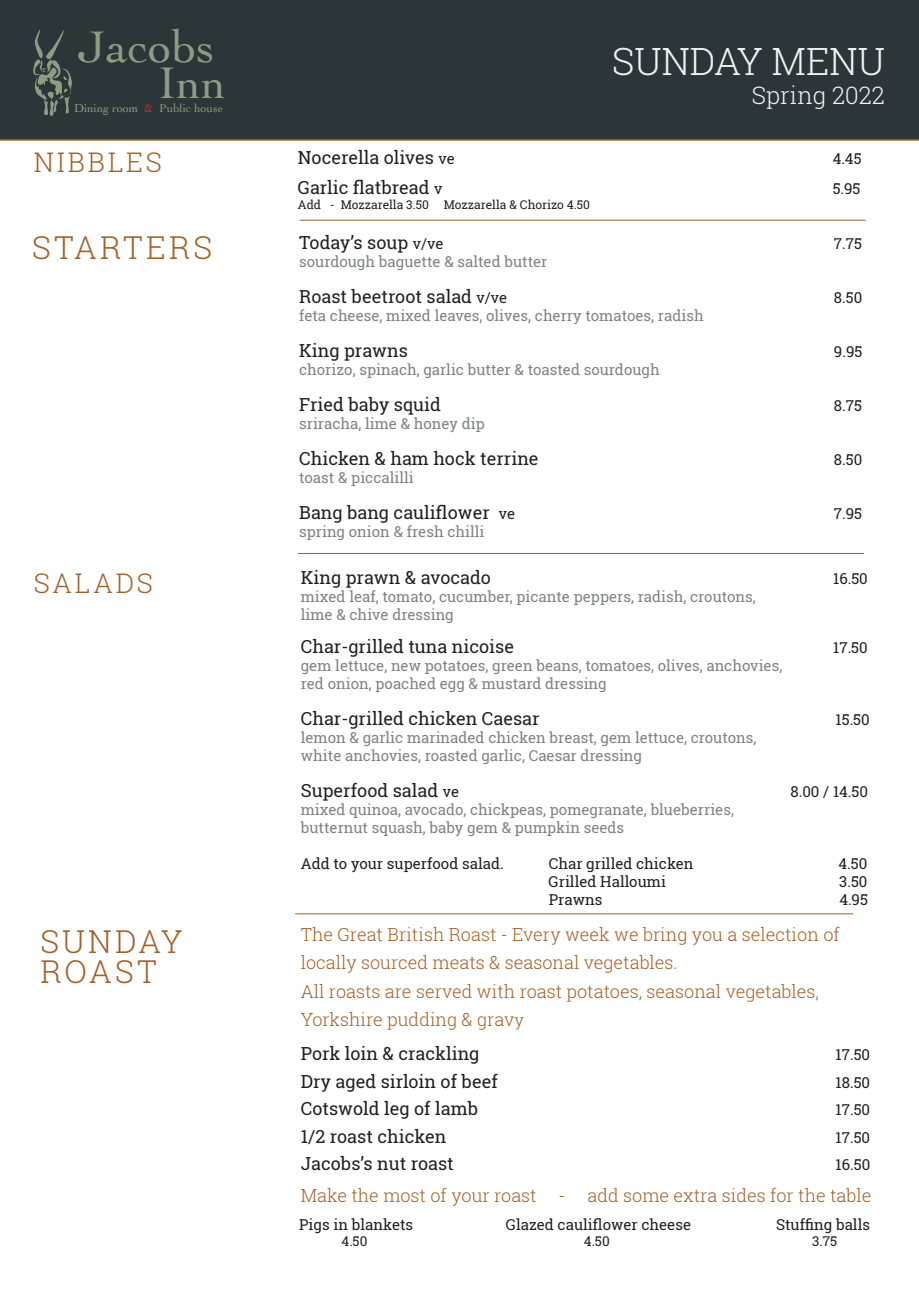
<style>
.page{position:relative;width:919px;height:1289px;background:#fff}
.page>*{position:absolute;margin:0;border:0;box-sizing:border-box;transform-origin:0 0}
.t1{font:46.35px/35.7px "Cochin";color:#8f9c85;text-align:right}
.t2{font:300 37.5px "Roboto Slab";color:#f2f3f4}
.t3{font:300 31.5px/30px "Roboto Slab";letter-spacing:.1em;color:#a36029}
.t4{font:300 27px "Roboto Slab";letter-spacing:.1em;color:#a36029}
.t5{font:300 24px "Roboto Slab";color:#f2f3f4}
.t6{font:18px "Roboto Slab";color:#231f20}
.t7{font:300 18px/28.5px "Roboto Slab";color:#a36029}
.t8{font:15px/18px "Roboto Slab";color:#808285}
.t9{font:15px "Roboto Slab";color:#231f20}
.t10{font:13.5px "Roboto Slab";color:#231f20}
.t11{font:12px "Roboto Slab";color:#231f20}
.t12{font:12px "Cochin";color:#8f9c85}
.s1{color:#c22e38}
.s2{font-size:15px}
.s3{font-size:16.5px}
</style>
<div class="page">
<div style="left:0;top:0;width:918px;height:140px;background:#2c3638"></div>
<svg style="left:33px;top:30px;width:39px;height:86px"></svg>
<hr style="left:0;top:139px;width:918px;height:2px;background:#a36029">
<hr style="left:299px;top:220px;width:566px;height:1px;background:#a36029">
<hr style="left:298px;top:553px;width:566px;height:1px;background:#a36029">
<hr style="left:295px;top:913px;width:558px;height:1px;background:#a36029">
<h1 class="t1" style="left:77px;top:27px;width:150px">Jacobs<br>Inn</h1>
<p class="t12" style="left:74px;top:100px;width:150px">Dining room <span class="s1">&amp;</span> Public house</p>
<h3 class="t4" style="left:34px;top:143px;width:130px">NIBBLES</h3>
<h3 class="t3" style="left:32px;top:231px;width:181px">STARTERS</h3>
<h2 class="t2" style="left:612px;top:35px;width:274px">SUNDAY MENU</h2>
<h3 class="t5" style="left:752px;top:78px;width:134px">Spring 2022</h3>
<p class="t6" style="left:298px;top:145px;width:158px">Nocerella olives <span class="s2">ve</span></p>
<p class="t9" style="left:832px;top:148px;width:30px">4.45</p>
<p class="t6" style="left:298px;top:175px;width:146px">Garlic flatbread <span class="s2">v</span></p>
<p class="t9" style="left:832px;top:178px;width:29px">5.95</p>
<p class="t11" style="left:298px;top:196px;width:293px">Add - Mozzarella 3.50 Mozzarella &amp; Chorizo 4.50</p>
<p class="t6" style="left:299px;top:230px;width:146px">Today’s soup <span class="s2">v/ve</span></p>
<p class="t9" style="left:833px;top:233px;width:30px">7.75</p>
<p class="t8" style="left:299px;top:252px;width:250px">sourdough baguette &amp; salted butter</p>
<p class="t6" style="left:299px;top:284px;width:210px">Roast beetroot salad <span class="s2">v/ve</span></p>
<p class="t9" style="left:833px;top:287px;width:30px">8.50</p>
<p class="t8" style="left:299px;top:306px;width:406px">feta cheese, mixed leaves, olives, cherry tomatoes, radish</p>
<p class="t6" style="left:299px;top:338px;width:110px">King prawns</p>
<p class="t9" style="left:833px;top:341px;width:30px">9.95</p>
<p class="t8" style="left:299px;top:360px;width:362px">chorizo, spinach, garlic butter &amp; toasted sourdough</p>
<p class="t6" style="left:299px;top:392px;width:143px">Fried baby squid</p>
<p class="t9" style="left:833px;top:395px;width:30px">8.75</p>
<p class="t8" style="left:299px;top:414px;width:187px">sriracha, lime &amp; honey dip</p>
<p class="t6" style="left:299px;top:446px;width:241px">Chicken &amp; ham hock terrine</p>
<p class="t9" style="left:833px;top:449px;width:30px">8.50</p>
<p class="t8" style="left:299px;top:468px;width:116px">toast &amp; piccalilli</p>
<p class="t6" style="left:299px;top:500px;width:217px">Bang bang cauliflower <span class="s2">ve</span></p>
<p class="t9" style="left:833px;top:503px;width:30px">7.95</p>
<p class="t8" style="left:299px;top:522px;width:187px">spring onion &amp; fresh chilli</p>
<h3 class="t4" style="left:34px;top:564px;width:121px">SALADS</h3>
<p class="t6" style="left:301px;top:565px;width:192px">King prawn &amp; avocado</p>
<p class="t9" style="left:833px;top:568px;width:36px">16.50</p>
<p class="t8" style="left:301px;top:587px;width:456px">mixed leaf, tomato, cucumber, picante peppers, radish, croutons, lime &amp; chive dressing</p>
<p class="t6" style="left:301px;top:634px;width:215px">Char-grilled tuna nicoise</p>
<p class="t9" style="left:833px;top:637px;width:36px">17.50</p>
<p class="t8" style="left:301px;top:656px;width:483px">gem lettuce, new potatoes, green beans, tomatoes, olives, anchovies, red onion, poached egg &amp; mustard dressing</p>
<p class="t6" style="left:301px;top:706px;width:240px">Char-grilled chicken Caesar</p>
<p class="t9" style="left:835px;top:709px;width:36px">15.50</p>
<p class="t8" style="left:301px;top:728px;width:457px">lemon &amp; garlic marinaded chicken breast, gem lettuce, croutons, white anchovies, roasted garlic, Caesar dressing</p>
<p class="t6" style="left:301px;top:778px;width:160px">Superfood salad <span class="s2">ve</span></p>
<p class="t9" style="left:790px;top:781px;width:79px">8.00 / 14.50</p>
<p class="t8" style="left:301px;top:800px;width:434px">mixed quinoa, avocado, chickpeas, pomegranate, blueberries, butternut squash, baby gem &amp; pumpkin seeds</p>
<p class="t9" style="left:301px;top:853px;width:204px">Add to your superfood salad.</p>
<p class="t9" style="left:548px;top:853px;width:146px">Char grilled chicken</p>
<p class="t9" style="left:838px;top:853px;width:30px">4.50</p>
<p class="t9" style="left:548px;top:871px;width:119px">Grilled Halloumi</p>
<p class="t9" style="left:839px;top:871px;width:30px">3.50</p>
<p class="t9" style="left:548px;top:889px;width:55px">Prawns</p>
<p class="t9" style="left:839px;top:889px;width:30px">4.95</p>
<h3 class="t3" style="left:40px;top:925px;width:144px">SUNDAY<br>ROAST</h3>
<p class="t7" style="left:301px;top:919px;width:540px">The Great British Roast - Every week we bring you a selection of locally sourced meats &amp; seasonal vegetables.<br>All roasts are served with roast potatoes, seasonal vegetables, Yorkshire pudding &amp; grav<span class="s3">y</span></p>
<p class="t6" style="left:301px;top:1041px;width:180px">Pork loin &amp; crackling</p>
<p class="t9" style="left:835px;top:1044px;width:36px">17.50</p>
<p class="t6" style="left:301px;top:1068px;width:198px">Dry aged sirloin of beef</p>
<p class="t9" style="left:835px;top:1071px;width:36px">18.50</p>
<p class="t6" style="left:301px;top:1096px;width:179px">Cotswold leg of lamb</p>
<p class="t9" style="left:835px;top:1099px;width:36px">17.50</p>
<p class="t6" style="left:301px;top:1123px;width:147px">1/2 roast chicken</p>
<p class="t9" style="left:835px;top:1127px;width:36px">17.50</p>
<p class="t6" style="left:301px;top:1151px;width:154px">Jacobs’s nut roast</p>
<p class="t9" style="left:835px;top:1154px;width:36px">16.50</p>
<p class="t7" style="left:301px;top:1180px;width:572px">Make the most of your roast - add some extra sides for the table</p>
<p class="t9" style="left:299px;top:1214px;width:116px">Pigs in blankets</p>
<p class="t10" style="left:341px;top:1232px;width:27px">4.50</p>
<p class="t9" style="left:506px;top:1214px;width:187px">Glazed cauliflower cheese</p>
<p class="t10" style="left:583px;top:1232px;width:27px">4.50</p>
<p class="t9" style="left:776px;top:1214px;width:95px">Stuffing balls</p>
<p class="t10" style="left:812px;top:1232px;width:27px">3.75</p>
</div>
